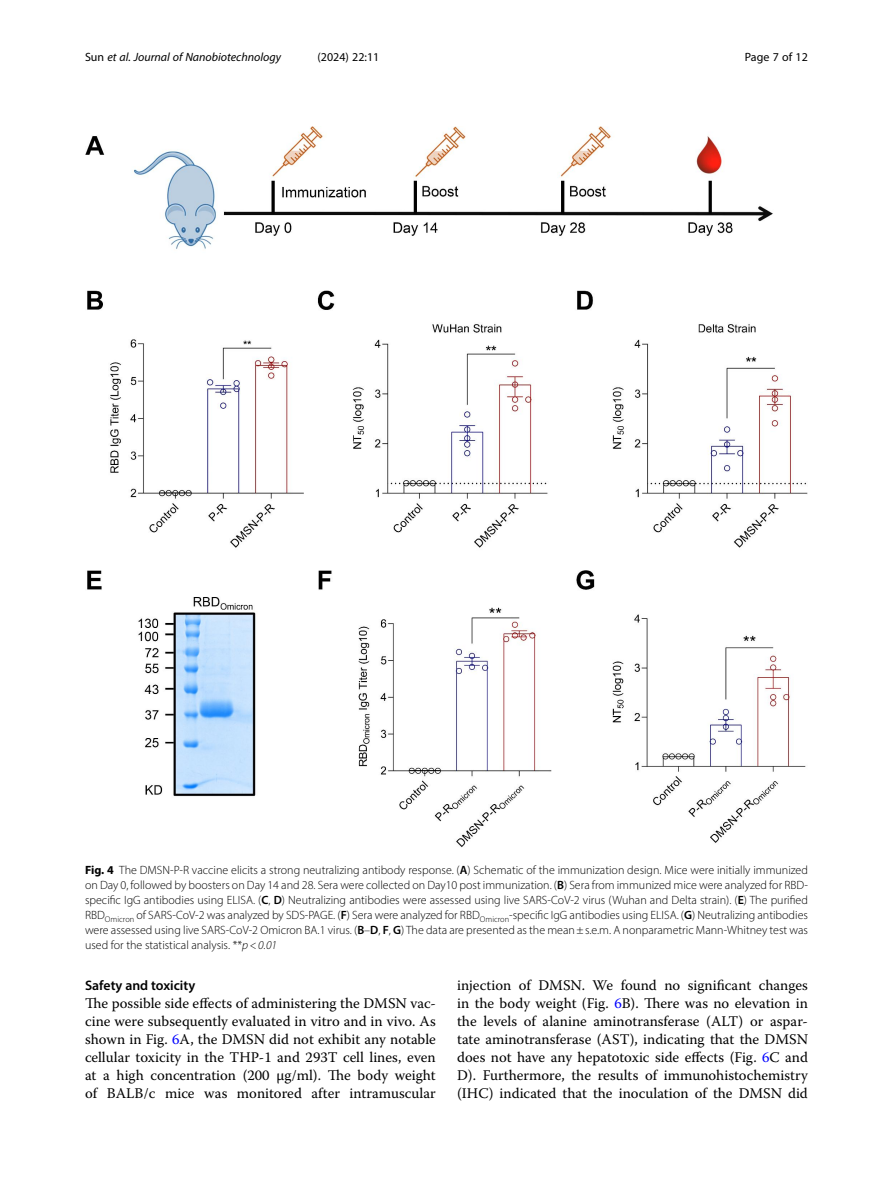
<style>
.page{position:relative;width:893px;height:1191px;background:#fff}
.page>*{position:absolute;margin:0;border:0;box-sizing:border-box;transform-origin:0 0}
.Body_Text{font:14.7px/18px "Warnock Pro";color:#000;text-align:justify}
.Head_2{font:600 13.8px "Myriad Pro";color:#000}
.Figure_Caption{font:300 12px/15px "Myriad Pro";color:#000;text-align:justify}
.t1{font:italic 12px "Myriad Pro";color:#000}
.t2{font:12px "Myriad Pro";color:#000}
.s1{font-style:normal}
.s2{font-weight:700}
.s3{font-weight:600}
.s4{font-style:italic}
.s5{color:#00f}
</style>
<div class="page">
<img style="left:85px;top:126px;width:723px;height:721px">
<p class="t1" style="left:85px;top:50px;width:198px"><span class="s1">Sun</span> et al. Journal of Nanobiotechnology</p>
<p class="t2" style="left:318px;top:50px;width:63px">(2024) 22:11</p>
<p class="t2" style="left:745px;top:50px;width:65px">Page 7 of 12</p>
<p class="Figure_Caption" style="left:85px;top:862px;width:724px"><span class="s2">Fig. 4</span> The DMSN-P-R vaccine elicits a strong neutralizing antibody response. (<span class="s3">A</span>) Schematic of the immunization design. Mice were initially immunized on Day 0, followed by boosters on Day 14 and 28. Sera were collected on Day10 post immunization. (<span class="s3">B</span>) Sera from immunized mice were analyzed for RBD&shy;specific IgG antibodies using ELISA. (<span class="s3">C</span>, <span class="s3">D</span>) Neutralizing antibodies were assessed using live SARS-CoV-2 virus (Wuhan and Delta strain). (<span class="s3">E</span>) The purified RBD<sub>Omicron</sub> of SARS-CoV-2 was analyzed by SDS-PAGE. (<span class="s3">F</span>) Sera were analyzed for RBD<sub>Omicron</sub>-specific IgG antibodies using ELISA. (<span class="s3">G</span>) Neutralizing antibodies were assessed using live SARS-CoV-2 Omicron BA.1 virus. (<span class="s3">B</span>–<span class="s3">D</span>, <span class="s3">F</span>, <span class="s3">G</span>) The data are presented as the mean±s.e.m. A nonparametric Mann-Whitney test was used for the statistical analysis. **<span class="s4">p&lt;0.01</span></p>
<p class="Head_2" style="left:85px;top:977px;width:112px">Safety and toxicity</p>
<p class="Body_Text" style="left:85px;top:994px;width:352px">The possible side effects of administering the DMSN vac&shy;cine were subsequently evaluated in vitro and in vivo. As shown in Fig. <span class="s5">6</span>A, the DMSN did not exhibit any notable cellular toxicity in the THP-1 and 293T cell lines, even at a high concentration (200 µg/ml). The body weight of BALB/c mice was monitored after intramuscular</p>
<p class="Body_Text" style="left:457px;top:976px;width:352px">injection of DMSN. We found no significant changes in the body weight (Fig. <span class="s5">6</span>B). There was no elevation in the levels of alanine aminotransferase (ALT) or aspar&shy;tate aminotransferase (AST), indicating that the DMSN does not have any hepatotoxic side effects (Fig. <span class="s5">6</span>C and D). Furthermore, the results of immunohistochemistry (IHC) indicated that the inoculation of the DMSN did</p>
</div>
